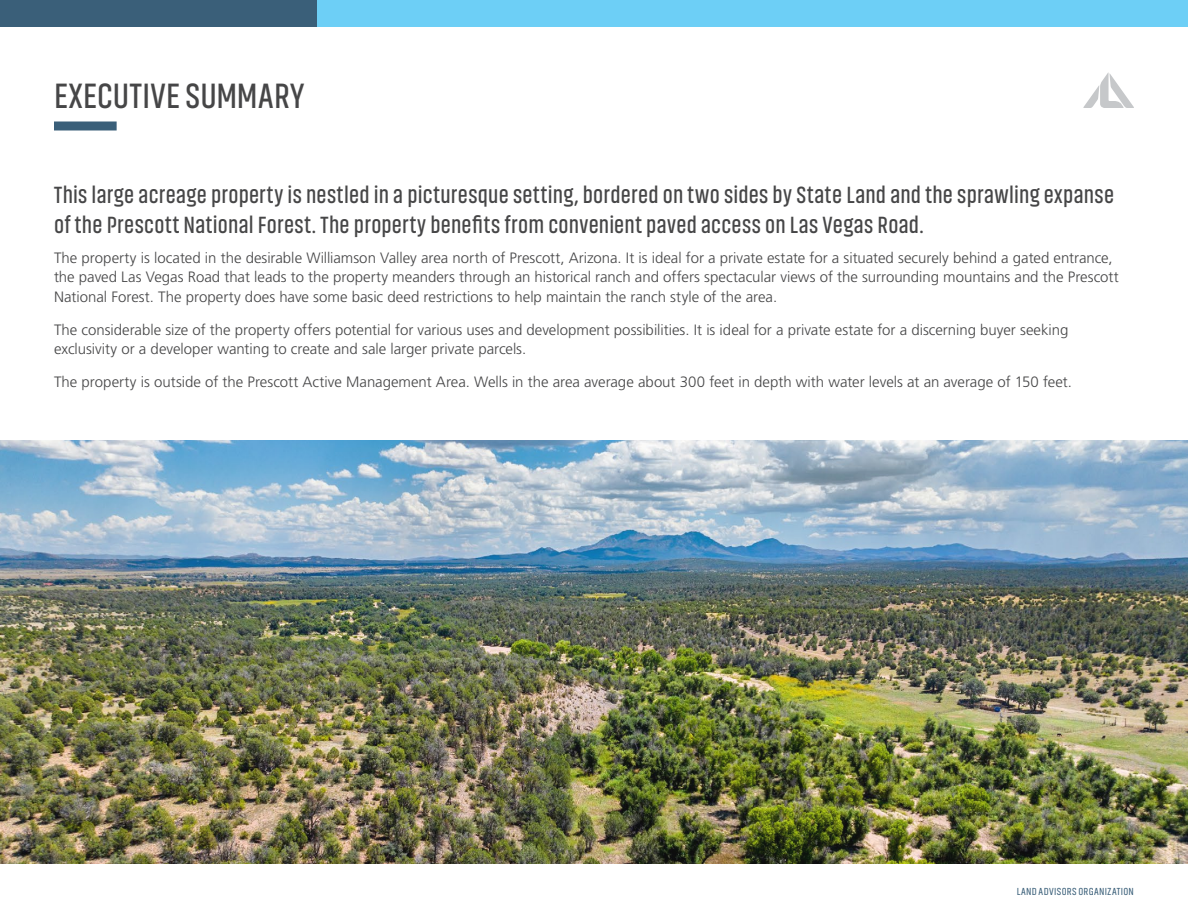
<style>
.page{position:relative;width:1188px;height:918px;background:#fff}
.page>*{position:absolute;margin:0;border:0;box-sizing:border-box;transform-origin:0 0}
.t1{font:600 36px "Akhand";letter-spacing:.01em;color:#464647;scale:.94 1}
.t2{font:600 24px/30px "Akhand";letter-spacing:.015em;color:#464647;scale:.94 1}
.t3{font:300 15px/19.5px "Frutiger LT Pro";color:#464647}
.t4{font:10.5px "Akhand";letter-spacing:.035em;color:#3a5f79}
</style>
<div class="page">
<div style="left:0;top:0;width:317px;height:27px;background:#3a5f79"></div>
<div style="left:317px;top:0;width:871px;height:27px;background:#6dcff6"></div>
<img style="left:0;top:441px;width:1188px;height:423px">
<svg style="left:1083px;top:73px;width:51px;height:35px"></svg>
<div style="left:54px;top:122px;width:63px;height:8px;background:#3a5f79"></div>
<h1 class="t1" style="left:54px;top:77px;width:268px">EXECUTIVE SUMMARY</h1>
<h2 class="t2" style="left:54px;top:180px;width:1129px">This large acreage property is nestled in a picturesque setting, bordered on two sides by State Land and the sprawling expanse of the Prescott National Forest. The property benefits from convenient paved access on Las Vegas Road.</h2>
<p class="t3" style="left:54px;top:248px;width:1066px">The property is located in the desirable Williamson Valley area north of Prescott, Arizona. It is ideal for a private estate for a situated securely behind a gated entrance, the paved Las Vegas Road that leads to the property meanders through an historical ranch and offers spectacular views of the surrounding mountains and the Prescott<br>National Forest. The property does have some basic deed restrictions to help maintain the ranch style of the area.</p>
<p class="t3" style="left:54px;top:320px;width:1016px">The considerable size of the property offers potential for various uses and development possibilities. It is ideal for a private estate for a discerning buyer seeking exclusivity or a developer wanting to create and sale larger private parcels.</p>
<p class="t3" style="left:54px;top:373px;width:1020px">The property is outside of the Prescott Active Management Area. Wells in the area average about 300 feet in depth with water levels at an average of 150 feet.</p>
<p class="t4" style="left:1017px;top:886px;width:119px">LAND ADVISORS ORGANIZATION</p>
</div>
